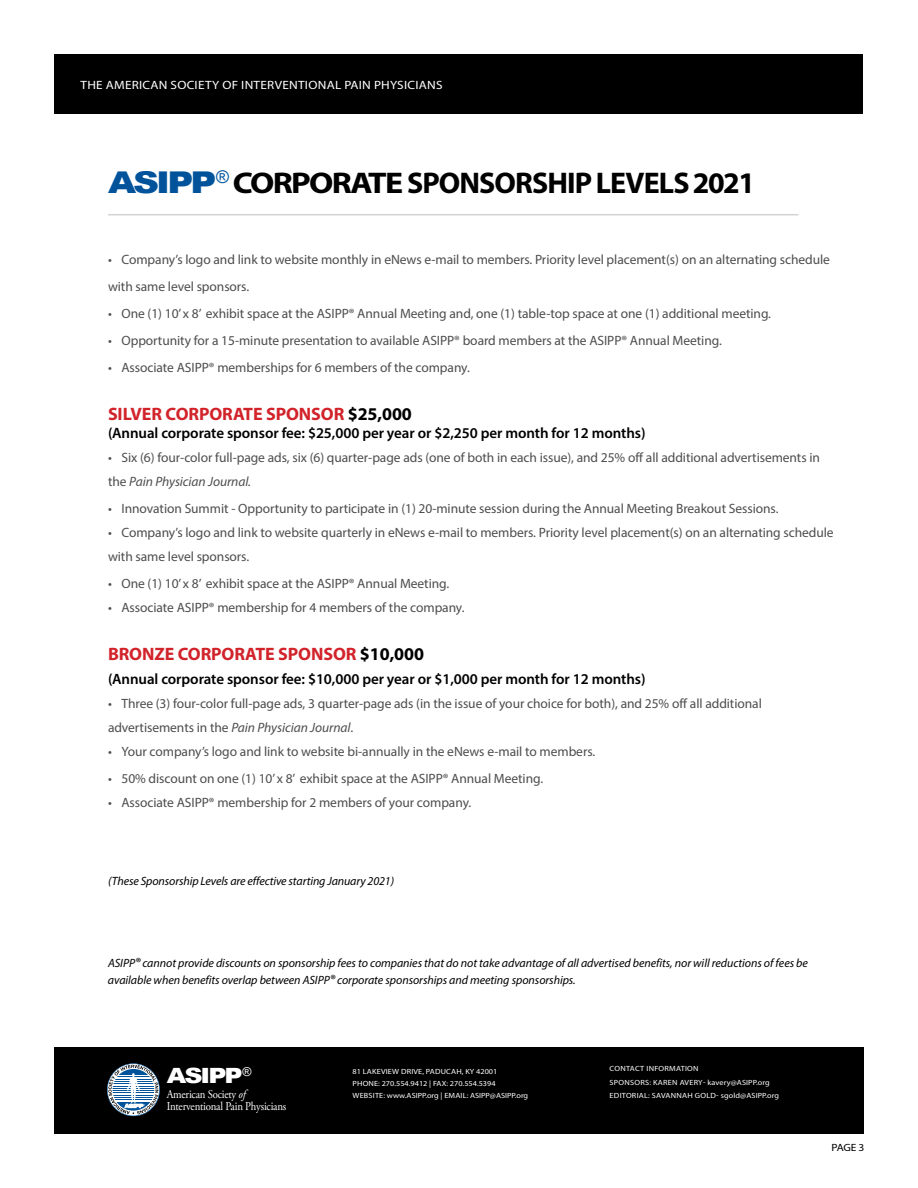
<style>
.page{position:relative;width:918px;height:1188px;background:#fff}
.page>*{position:absolute;margin:0;border:0;box-sizing:border-box;transform-origin:0 0}
.t1{font:700 30px "Myriad Pro";letter-spacing:-.03em;color:#000;scale:1.13 1}
.t2{font:900 21px "Arial";letter-spacing:-.08em;color:#fff;scale:1.2 1}
.t3{font:700 18px "Myriad Pro";letter-spacing:-.005em;color:#d2232a}
.t4{font:600 15px "Myriad Pro";letter-spacing:-.005em;color:#000}
.t5{font:13.5px/24px "Myriad Pro";letter-spacing:-.005em;color:#4d4d4f}
.t6{font:italic 12px/16.5px "Myriad Pro";letter-spacing:-.005em;color:#000}
.t7{font:12px "Myriad Pro";letter-spacing:.02em;color:#fff;scale:1.1 1}
.t8{font:12px/12px "Adobe Garamond Pro";letter-spacing:-.02em;color:#fff;scale:.9 1}
.t9{font:10.5px "Myriad Pro";color:#000;scale:1.1 1}
.t10{font:7.5px/12px "Myriad Pro";color:#fff;scale:1.1 1}
.t11{font:7.5px/13.5px "Myriad Pro";letter-spacing:.02em;color:#fff;scale:1.1 1}
.s1{font-family:"Arial";font-weight:900;color:#00539b}
.s2{color:#000}
.s3{font-style:italic}
.s4{font-size:13.5px}
</style>
<div class="page">
<div style="left:54px;top:54px;width:809px;height:60px;background:#000"></div>
<hr style="left:108px;top:214px;width:690px;height:1px;background:#d1d3d4">
<div style="left:54px;top:1048px;width:809px;height:86px;background:#000"></div>
<svg style="left:107px;top:1063px;width:53px;height:53px"></svg>
<p class="t7" style="left:81px;top:77px;width:331px">THE AMERICAN SOCIETY OF INTERVENTIONAL PAIN PHYSICIANS</p>
<h1 class="t1" style="left:108px;top:163px;width:574px"><span class="s1">ASIPP</span><sup>®</sup> CORPORATE SPONSORSHIP LEVELS 2021</h1>
<p class="t5" style="left:108px;top:246px;width:724px;line-height:27px">• Company’s logo and link to website monthly in eNews e-mail to members. Priority level placement(s) on an alternating schedule with same level sponsors.</p>
<p class="t5" style="left:108px;top:301px;width:665px">• One (1) 10’ x 8’ exhibit space at the ASIPP® Annual Meeting and, one (1) table-top space at one (1) additional meeting.</p>
<p class="t5" style="left:108px;top:328px;width:615px">• Opportunity for a 15-minute presentation to available ASIPP® board members at the ASIPP® Annual Meeting.</p>
<p class="t5" style="left:108px;top:355px;width:363px">• Associate ASIPP® memberships for 6 members of the company.</p>
<h3 class="t3" style="left:108px;top:402px;width:305px">SILVER CORPORATE SPONSOR <span class="s2">$25,000</span></h3>
<p class="t4" style="left:108px;top:423px;width:539px">(Annual corporate sponsor fee: $25,000 per year or $2,250 per month for 12 months)</p>
<p class="t5" style="left:108px;top:445px;width:714px">• Six (6) four-color full-page ads, six (6) quarter-page ads (one of both in each issue), and 25% off all additional advertisements in the <span class="s3">Pain Physician Journal.</span></p>
<p class="t5" style="left:108px;top:496px;width:672px">• Innovation Summit - Opportunity to participate in (1) 20-minute session during the Annual Meeting Breakout Sessions.</p>
<p class="t5" style="left:108px;top:520px;width:727px">• Company’s logo and link to website quarterly in eNews e-mail to members. Priority level placement(s) on an alternating schedule with same level sponsors.</p>
<p class="t5" style="left:108px;top:571px;width:343px">• One (1) 10’ x 8’ exhibit space at the ASIPP® Annual Meeting.</p>
<p class="t5" style="left:108px;top:595px;width:358px">• Associate ASIPP® membership for 4 members of the company.</p>
<h3 class="t3" style="left:108px;top:642px;width:318px">BRONZE CORPORATE SPONSOR <span class="s2">$10,000</span></h3>
<p class="t4" style="left:108px;top:669px;width:539px">(Annual corporate sponsor fee: $10,000 per year or $1,000 per month for 12 months)</p>
<p class="t5" style="left:108px;top:691px;width:655px">• Three (3) four-color full-page ads, 3 quarter-page ads (in the issue of your choice for both), and 25% off all additional advertisements in the <span class="s3">Pain Physician Journal</span>.</p>
<p class="t5" style="left:108px;top:739px;width:489px">• Your company’s logo and link to website bi-annually in the eNews e-mail to members.</p>
<p class="t5" style="left:108px;top:766px;width:437px">• 50% discount on one (1) 10’ x 8’ exhibit space at the ASIPP® Annual Meeting.</p>
<p class="t5" style="left:108px;top:790px;width:365px">• Associate ASIPP® membership for 2 members of your company.</p>
<p class="t6" style="left:108px;top:872px;width:288px">(These Sponsorship Levels are effective starting January 2021)</p>
<p class="t6" style="left:108px;top:955px;width:701px">ASIPP<span class="s4">®</span> cannot provide discounts on sponsorship fees to companies that do not take advantage of all advertised benefits, nor will reductions of fees be available when benefits overlap between ASIPP<span class="s4">®</span> corporate sponsorships and meeting sponsorships.</p>
<h2 class="t2" style="left:167px;top:1061px;width:72px">ASIPP<sup>®</sup></h2>
<p class="t8" style="left:167px;top:1089px;width:134px">American Society <span class="s3">of<br></span>Interventional Pain Physicians</p>
<p class="t10" style="left:353px;top:1066px;width:161px">81 LAKEVIEW DRIVE, PADUCAH, KY 42001<br>PHONE: 270.554.9412 | FAX: 270.554.5394<br>WEBSITE: www.ASIPP.org | EMAIL: ASIPP@ASIPP.org</p>
<p class="t11" style="left:610px;top:1062px;width:156px">CONTACT INFORMATION<br>SPONSORS: KAREN AVERY- kavery@ASIPP.org<br>EDITORIAL: SAVANNAH GOLD- sgold@ASIPP.org</p>
<p class="t9" style="left:832px;top:1141px;width:31px">PAGE 3</p>
</div>
